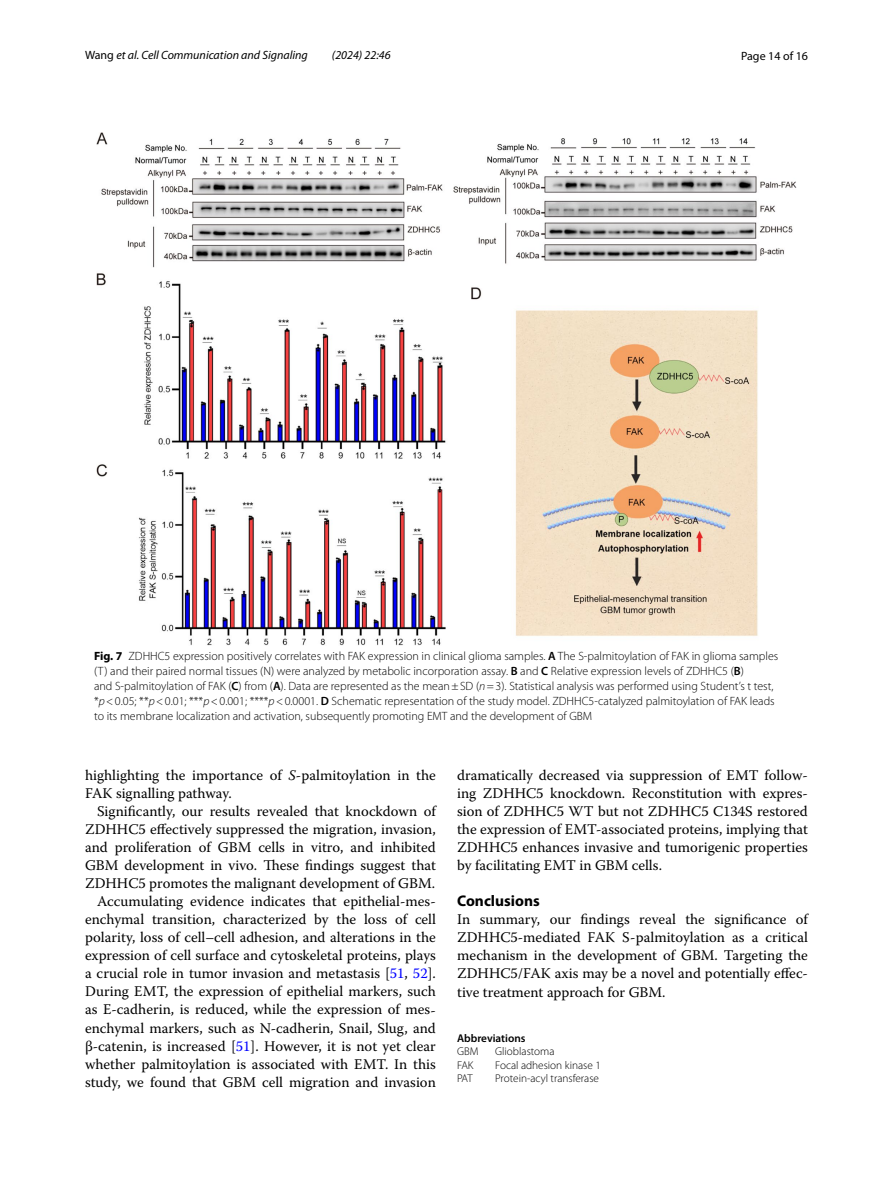
<style>
.page{position:relative;width:893px;height:1187px;background:#fff}
.page>*{position:absolute;margin:0;border:0;box-sizing:border-box;transform-origin:0 0}
.t1{font:700 15.45px "Myriad Pro";color:#000}
.t2{font:14.7px/18px "Warnock Pro";color:#000;text-align:justify}
.t3{font:300 12px/15px "Myriad Pro";color:#000}
.t4{font:italic 12px "Myriad Pro";color:#000}
.t5{font:12px "Myriad Pro";color:#000}
.t6{font:300 11.25px "Myriad Pro";color:#000}
.t7{font:600 11.25px "Myriad Pro";color:#000}
.s1{font-style:normal}
.s2{font-weight:700}
.s3{font-weight:600}
.s4{font-style:italic}
.s5{color:#00f}
</style>
<div class="page">
<img style="left:96px;top:133px;width:701px;height:512px">
<p class="t4" style="left:85px;top:48px;width:224px"><span class="s1">Wang</span> et al. Cell Communication and Signaling</p>
<p class="t4" style="left:332px;top:48px;width:60px">(2024) 22:46</p>
<p class="t5" style="left:741px;top:48px;width:68px">Page 14 of 16</p>
<p class="t3" style="left:94px;top:649px;width:686px"><span class="s2">Fig. 7</span> ZDHHC5 expression positively correlates with FAK expression in clinical glioma samples. <span class="s3">A</span> The S-palmitoylation of FAK in glioma samples (T) and their paired normal tissues (N) were analyzed by metabolic incorporation assay. <span class="s3">B</span> and <span class="s3">C</span> Relative expression levels of ZDHHC5 (<span class="s3">B</span>)<br>and S-palmitoylation of FAK (<span class="s3">C</span>) from (<span class="s3">A</span>). Data are represented as the mean±SD (<span class="s4">n</span>=3). Statistical analysis was performed using Student’s t test, *<span class="s4">p</span>&lt;0.05; **<span class="s4">p</span>&lt;0.01; ***<span class="s4">p</span>&lt;0.001; ****<span class="s4">p</span>&lt;0.0001. <span class="s3">D</span> Schematic representation of the study model. ZDHHC5-catalyzed palmitoylation of FAK leads to its membrane localization and activation, subsequently promoting EMT and the development of GBM</p>
<p class="t2" style="left:85px;top:766px;width:352px">highlighting the importance of <span class="s4">S</span>-palmitoylation in the<br>FAK signalling pathway.</p>
<p class="t2" style="left:85px;top:802px;width:352px;text-align:right">Significantly, our results revealed that knockdown of ZDHHC5 effectively suppressed the migration, invasion, and proliferation of GBM cells in vitro, and inhibited GBM development in vivo. These findings suggest that ZDHHC5 promotes the malignant development of GBM.<br>Accumulating evidence indicates that epithelial-mes&shy;enchymal transition, characterized by the loss of cell polarity, loss of cell–cell adhesion, and alterations in the expression of cell surface and cytoskeletal proteins, plays a crucial role in tumor invasion and metastasis [<span class="s5">51</span>, <span class="s5">52</span>].<br>During EMT, the expression of epithelial markers, such as E-cadherin, is reduced, while the expression of mes&shy;enchymal markers, such as N-cadherin, Snail, Slug, and β-catenin, is increased [<span class="s5">51</span>]. However, it is not yet clear whether palmitoylation is associated with EMT. In this study, we found that GBM cell migration and invasion</p>
<p class="t2" style="left:457px;top:766px;width:352px">dramatically decreased via suppression of EMT follow&shy;ing ZDHHC5 knockdown. Reconstitution with expres&shy;sion of ZDHHC5 WT but not ZDHHC5 C134S restored the expression of EMT-associated proteins, implying that ZDHHC5 enhances invasive and tumorigenic properties by facilitating EMT in GBM cells.</p>
<p class="t1" style="left:457px;top:891px;width:84px">Conclusions</p>
<p class="t2" style="left:457px;top:910px;width:352px">In summary, our findings reveal the significance of ZDHHC5-mediated FAK S-palmitoylation as a critical mechanism in the development of GBM. Targeting the ZDHHC5/FAK axis may be a novel and potentially effec&shy;tive treatment approach for GBM.</p>
<p class="t7" style="left:457px;top:1030px;width:70px">Abbreviations</p>
<p class="t6" style="left:457px;top:1044px;width:23px">GBM</p>
<p class="t6" style="left:495px;top:1044px;width:61px">Glioblastoma</p>
<p class="t6" style="left:457px;top:1058px;width:18px">FAK</p>
<p class="t6" style="left:495px;top:1058px;width:107px">Focal adhesion kinase 1</p>
<p class="t6" style="left:457px;top:1071px;width:17px">PAT</p>
<p class="t6" style="left:495px;top:1071px;width:105px">Protein-acyl transferase</p>
</div>
